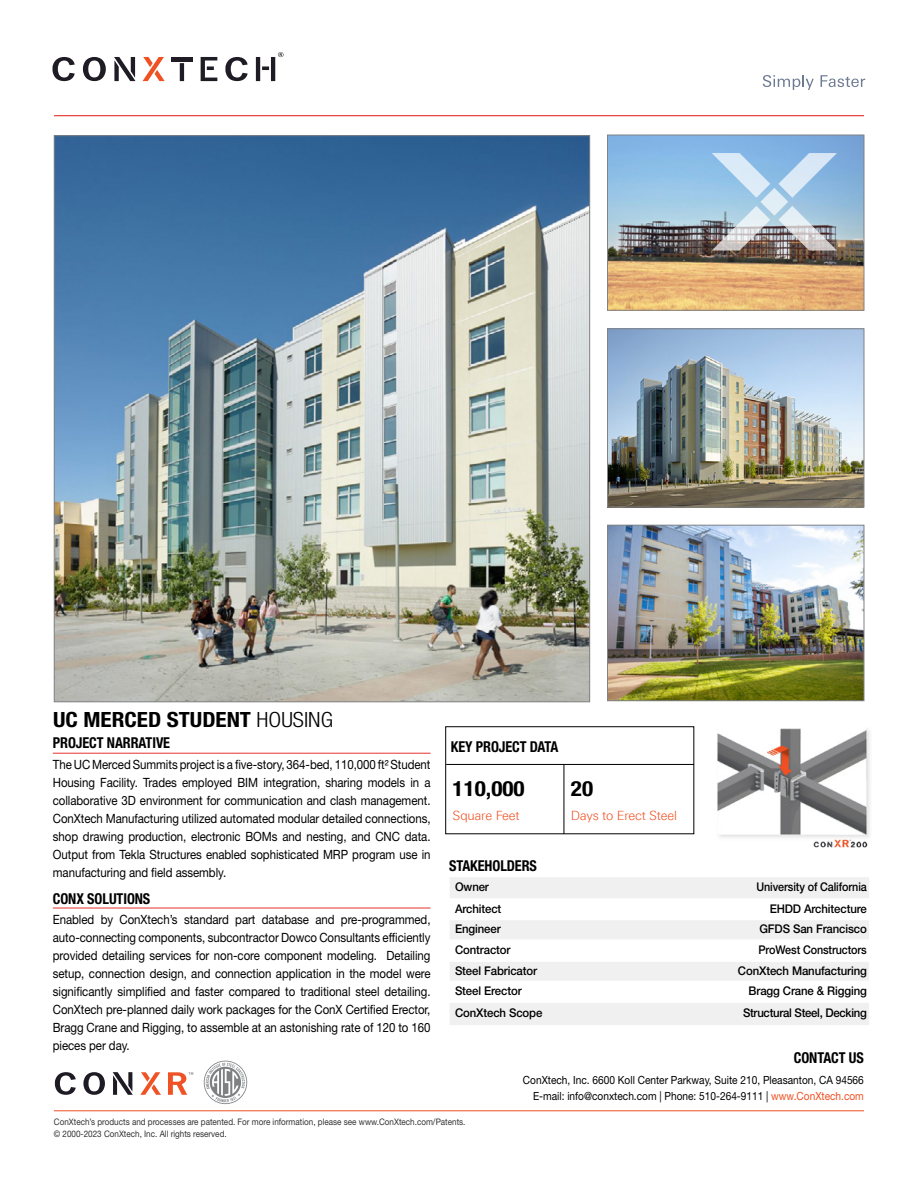
<style>
.page{position:relative;width:918px;height:1188px;background:#fff}
.page>*{position:absolute;margin:0;border:0;box-sizing:border-box;transform-origin:0 0}
.t1{font:700 condensed 21px "Helvetica Neue LT Std";color:#000;scale:1.1 1}
.t2{font:700 condensed 15px "Helvetica Neue LT Std";letter-spacing:-.005em;color:#000;scale:.95 1}
.t3{font:12.75px/18px "Helvetica Neue LT Std";letter-spacing:-.005em;color:#000;text-align:justify;scale:.9 1}
.t4{font:300 12.75px "Linotype Univers 330";letter-spacing:-.01em;color:#f05023}
.t5{font:500 12px "Helvetica Neue LT Std";letter-spacing:-.01em;color:#000;scale:.95 1}
.t6{font:500 12px "Helvetica Neue LT Std";letter-spacing:-.01em;color:#000;scale:.9 1}
.t7{font:11.25px/16.5px "Helvetica Neue LT Std";color:#000;text-align:right;scale:.9 1}
.t8{font:9px "Helvetica Neue LT Std";color:#323232;scale:.9 1}
.s1{font-weight:300}
.s2{color:#f05023}
</style>
<div class="page">
<hr style="left:54px;top:1110px;width:810px;height:1px;background:#f05023">
<svg style="left:203px;top:1061px;width:45px;height:43px"></svg>
<svg style="left:55px;top:1072px;width:21px;height:23px"></svg>
<svg style="left:83px;top:1072px;width:22px;height:23px"></svg>
<svg style="left:113px;top:1072px;width:20px;height:23px"></svg>
<svg style="left:140px;top:1072px;width:21px;height:23px"></svg>
<svg style="left:168px;top:1072px;width:25px;height:23px"></svg>
<svg style="left:763px;top:75px;width:51px;height:15px"></svg>
<svg style="left:821px;top:75px;width:44px;height:12px"></svg>
<svg style="left:52px;top:57px;width:23px;height:24px"></svg>
<svg style="left:83px;top:57px;width:23px;height:24px"></svg>
<svg style="left:114px;top:57px;width:22px;height:24px"></svg>
<hr style="left:171px;top:57px;width:22px;height:4px;background:#1f1c25">
<svg style="left:225px;top:57px;width:23px;height:24px"></svg>
<svg style="left:143px;top:57px;width:22px;height:24px"></svg>
<hr style="left:180px;top:63px;width:4px;height:18px;background:#1f1c25">
<svg style="left:201px;top:57px;width:16px;height:24px"></svg>
<svg style="left:256px;top:52px;width:28px;height:29px"></svg>
<img style="left:717px;top:728px;width:153px;height:120px">
<hr style="left:54px;top:115px;width:810px;height:1px;background:#e5322d">
<img style="left:56px;top:137px;width:532px;height:563px">
<img style="left:609px;top:137px;width:253px;height:171px">
<div style="left:607px;top:135px;width:257px;height:175px;border:1px solid #808285"></div>
<img style="left:609px;top:331px;width:253px;height:174px">
<div style="left:607px;top:329px;width:257px;height:178px;border:1px solid #808285"></div>
<img style="left:609px;top:527px;width:253px;height:172px">
<div style="left:607px;top:525px;width:257px;height:176px;border:1px solid #808285"></div>
<svg style="left:450px;top:877px;width:419px;height:148px;fill:#f0f0f0"></svg>
<svg style="left:53px;top:752px;width:378px;height:156px"></svg>
<hr style="left:53px;top:753px;width:378px;height:1px;background:#e5322d">
<hr style="left:53px;top:908px;width:378px;height:1px;background:#e5322d">
<svg style="left:712px;top:153px;width:125px;height:98px;background:#abc1d4"></svg>
<hr style="left:564px;top:764px;width:1px;height:70px;background:#000">
<hr style="left:446px;top:764px;width:248px;height:1px;background:#000">
<h1 class="t1" style="left:53px;top:707px;width:256px">UC MERCED STUDENT <span class="s1">HOUSING</span></h1>
<p class="t2" style="left:53px;top:734px;width:125px">PROJECT NARRATIVE</p>
<p class="t3" style="left:53px;top:755px;width:421px">The UC Merced Summits project is a five-story, 364-bed, 110,000 ft² Student Housing Facility. Trades employed BIM integration, sharing models in a collaborative 3D environment for communication and clash management.<br>ConXtech Manufacturing utilized automated modular detailed connections, shop drawing production, electronic BOMs and nesting, and CNC data.<br>Output from Tekla Structures enabled sophisticated MRP program use in manufacturing and field assembly.</p>
<p class="t2" style="left:53px;top:890px;width:104px">CONX SOLUTIONS</p>
<p class="t3" style="left:53px;top:910px;width:421px">Enabled by ConXtech’s standard part database and pre-programmed, auto-connecting components, subcontractor Dowco Consultants efficiently provided detailing services for non-core component modeling. Detailing setup, connection design, and connection application in the model were significantly simplified and faster compared to traditional steel detailing.<br>ConXtech pre-planned daily work packages for the ConX Certified Erector, Bragg Crane and Rigging, to assemble at an astonishing rate of 120 to 160 pieces per day.</p>
<p class="t2" style="left:451px;top:738px;width:115px">KEY PROJECT DATA</p>
<h1 class="t1" style="left:453px;top:776px;width:67px">110,000</h1>
<p class="t4" style="left:453px;top:808px;width:69px">Square Feet</p>
<h1 class="t1" style="left:571px;top:776px;width:22px">20</h1>
<p class="t4" style="left:571px;top:808px;width:108px">Days to Erect Steel</p>
<p class="t2" style="left:449px;top:856px;width:94px">STAKEHOLDERS</p>
<p class="t5" style="left:455px;top:880px;width:37px">Owner</p>
<p class="t6" style="left:757px;top:880px;width:124px">University of California</p>
<p class="t5" style="left:455px;top:901px;width:50px">Architect</p>
<p class="t5" style="left:770px;top:901px;width:104px">EHDD Architecture</p>
<p class="t5" style="left:455px;top:922px;width:50px">Engineer</p>
<p class="t5" style="left:759px;top:922px;width:115px">GFDS San Francisco</p>
<p class="t5" style="left:455px;top:943px;width:60px">Contractor</p>
<p class="t6" style="left:758px;top:943px;width:122px">ProWest Constructors</p>
<p class="t5" style="left:455px;top:963px;width:88px">Steel Fabricator</p>
<p class="t5" style="left:738px;top:963px;width:137px">ConXtech Manufacturing</p>
<p class="t5" style="left:455px;top:984px;width:72px">Steel Erector</p>
<p class="t5" style="left:749px;top:984px;width:126px">Bragg Crane &amp; Rigging</p>
<p class="t5" style="left:455px;top:1006px;width:94px">ConXtech Scope</p>
<p class="t5" style="left:743px;top:1006px;width:132px">Structural Steel, Decking</p>
<p class="t2" style="left:794px;top:1048px;width:75px">CONTACT US</p>
<p class="t7" style="left:523px;top:1071px;width:380px">ConXtech, Inc. 6600 Koll Center Parkway, Suite 210, Pleasanton, CA 94566<br>E-mail: info@conxtech.com | Phone: 510-264-9111 | <span class="s2">www.ConXtech.com</span></p>
<p class="t8" style="left:54px;top:1116px;width:459px">ConXtech’s products and processes are patented. For more information, please see www.ConXtech.com/Patents.</p>
<p class="t8" style="left:54px;top:1129px;width:194px">© 2000-2023 ConXtech, Inc. All rights reserved.</p>
</div>
